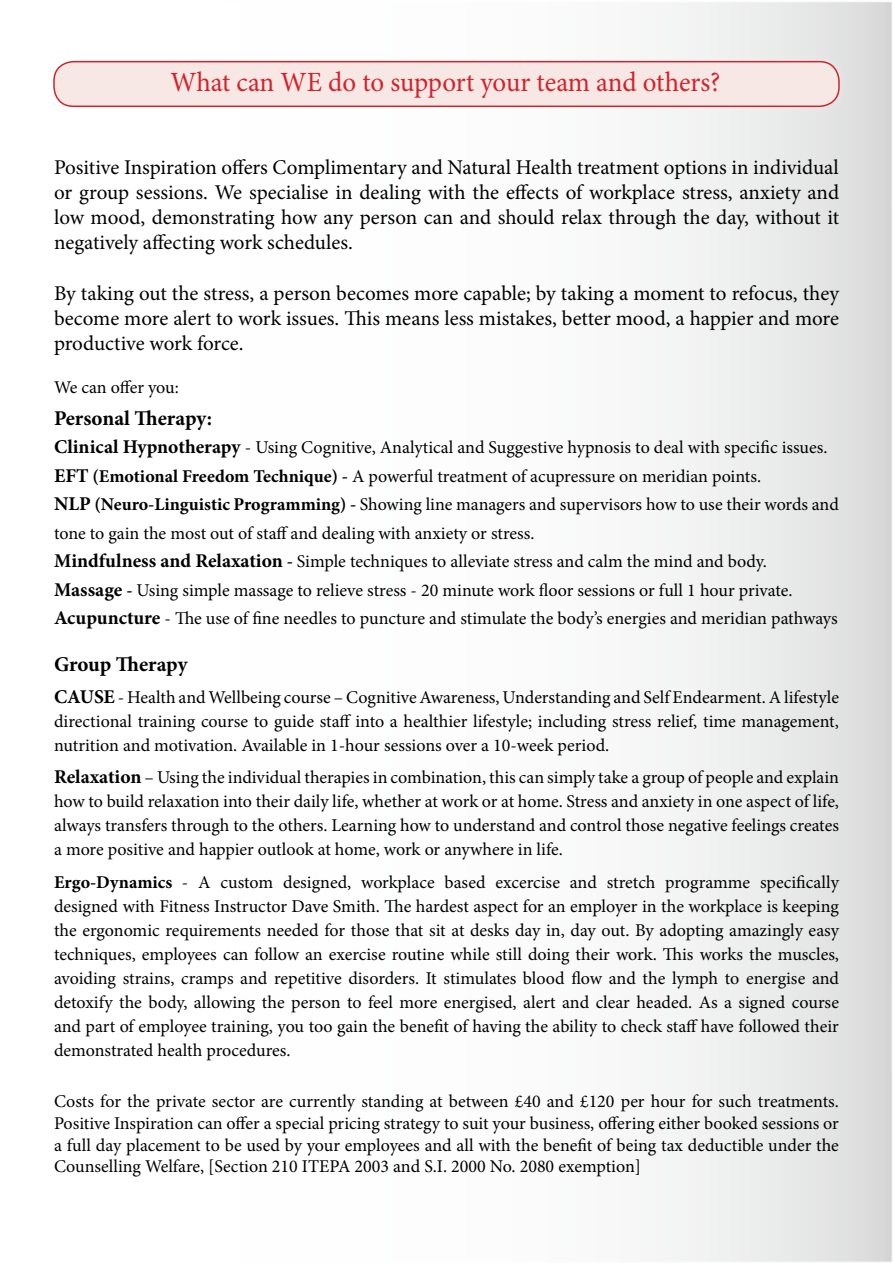
<style>
.page{position:relative;width:893px;height:1263px;background:#fff}
.page>*{position:absolute;margin:0;border:0;box-sizing:border-box;transform-origin:0 0}
.t1{font:27.75px "Minion Pro";letter-spacing:-.005em;color:#d2232a}
.t2{font:21px/25.2px "Minion Pro";letter-spacing:-.005em;color:#000;text-align:justify}
.t3{font:700 21px "Minion Pro";letter-spacing:-.005em;color:#000}
.t4{font:18px/24px "Minion Pro";letter-spacing:-.005em;color:#000;text-align:justify}
.s1{font-weight:700;font-size:19.5px}
.s2{font-weight:700}
</style>
<div class="page">
<svg style="left:666px;top:4px;width:224px;height:1256px"></svg>
<div style="left:44px;top:51px;width:805px;height:66px;background:#fff;opacity:.75"></div>
<div style="left:53px;top:61px;width:787px;height:46px;border:2px solid #d2232a;border-radius:20px"></div>
<h1 class="t1" style="left:171px;top:64px;width:551px">What can WE do to support your team and others?</h1>
<p class="t2" style="left:54px;top:154px;width:787px">Positive Inspiration offers Complimentary and Natural Health treatment options in individual or group sessions. We specialise in dealing with the effects of workplace stress, anxiety and low mood, demonstrating how any person can and should relax through the day, without it negatively affecting work schedules.</p>
<p class="t2" style="left:54px;top:280px;width:787px">By taking out the stress, a person becomes more capable; by taking a moment to refocus, they become more alert to work issues. This means less mistakes, better mood, a happier and more productive work force.</p>
<p class="t4" style="left:54px;top:376px;width:126px">We can offer you:</p>
<p class="t3" style="left:54px;top:403px;width:160px">Personal Therapy:</p>
<p class="t4" style="left:54px;top:433px;width:786px;line-height:28.5px;text-align:left"><span class="s1">Clinical Hypnotherapy</span> - Using Cognitive, Analytical and Suggestive hypnosis to deal with specific issues.<br><span class="s1">EFT</span> <span class="s2">(Emotional Freedom Technique) -</span> A powerful treatment of acupressure on meridian points.<br><span class="s1">NLP</span> <span class="s2">(Neuro-Linguistic Programming) -</span> Showing line managers and supervisors how to use their words and tone to gain the most out of staff and dealing with anxiety or stress.<br><span class="s1">Mindfulness and Relaxation</span> <span class="s2">-</span> Simple techniques to alleviate stress and calm the mind and body.<br><span class="s1">Massage</span> <span class="s2">-</span> Using simple massage to relieve stress - 20 minute work floor sessions or full 1 hour private.<br><span class="s1">Acupuncture</span> - The use of fine needles to puncture and stimulate the body’s energies and meridian pathways</p>
<p class="t3" style="left:54px;top:650px;width:135px">Group Therapy</p>
<p class="t4" style="left:54px;top:685px;width:786px"><span class="s1">CAUSE</span>- Health and Wellbeing course – Cognitive Awareness, Understanding and Self Endearment. A lifestyle directional training course to guide staff into a healthier lifestyle; including stress relief, time management, nutrition and motivation. Available in 1-hour sessions over a 10-week period.</p>
<p class="t4" style="left:54px;top:765px;width:786px"><span class="s1">Relaxation</span> – Using the individual therapies in combination, this can simply take a group of people and explain how to build relaxation into their daily life, whether at work or at home. Stress and anxiety in one aspect of life, always transfers through to the others. Learning how to understand and control those negative feelings creates a more positive and happier outlook at home, work or anywhere in life.</p>
<p class="t4" style="left:54px;top:870px;width:786px"><span class="s2">Ergo-Dynamics</span> - A custom designed, workplace based excercise and stretch programme specifically designed with Fitness Instructor Dave Smith. The hardest aspect for an employer in the workplace is keeping the ergonomic requirements needed for those that sit at desks day in, day out. By adopting amazingly easy techniques, employees can follow an exercise routine while still doing their work. This works the muscles, avoiding strains, cramps and repetitive disorders. It stimulates blood flow and the lymph to energise and detoxify the body, allowing the person to feel more energised, alert and clear headed. As a signed course and part of employee training, you too gain the benefit of having the ability to check staff have followed their demonstrated health procedures.</p>
<p class="t4" style="left:54px;top:1091px;width:786px;line-height:21.6px">Costs for the private sector are currently standing at between £40 and £120 per hour for such treatments.<br>Positive Inspiration can offer a special pricing strategy to suit your business, offering either booked sessions or a full day placement to be used by your employees and all with the benefit of being tax deductible under the Counselling Welfare, [Section 210 ITEPA 2003 and S.I. 2000 No. 2080 exemption]</p>
</div>
